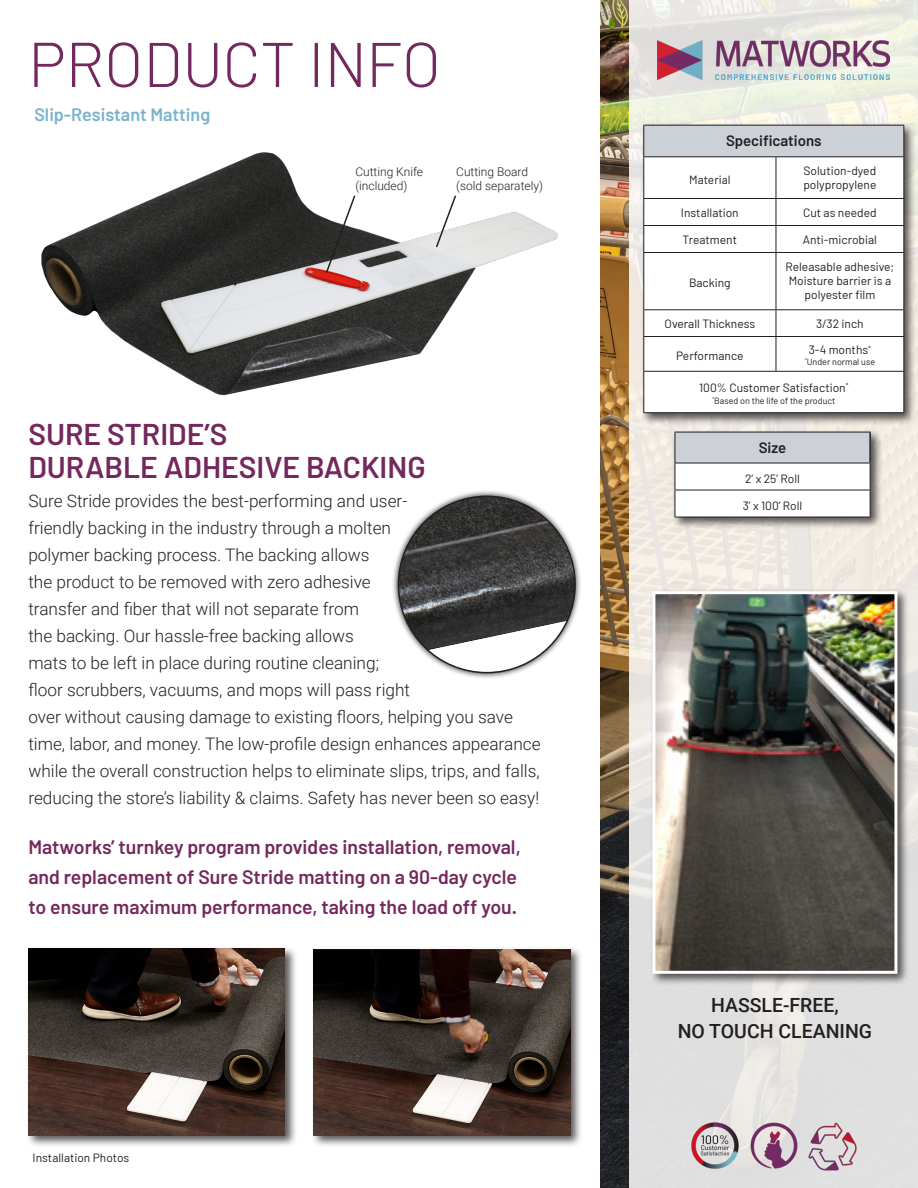
<style>
.page{position:relative;width:918px;height:1188px;background:#fff}
.page>*{position:absolute;margin:0;border:0;box-sizing:border-box;transform-origin:0 0}
.t1{font:300 63px "Barlow";color:#74295e}
.PB_-_Swatch_Lables{font:600 30px "Barlow";color:#74295e}
.t2{font:600 19.5px/30px "Barlow";color:#74295e}
.t3{font:500 19.5px "Roboto";color:#231f20}
.t4{font:600 18px "Barlow";color:#79b3cb}
.PB_-_Swatch_Lables-2{font:300 17.25px/27px "Roboto";color:#231f20}
.t5{font:600 15px "Barlow";color:#231f20}
.t6{font:12px/14.4px "Barlow";color:#231f20}
.PB_-_Swatch_Lables-3{font:300 12px/14.4px "Roboto";color:#231f20}
.t7{font:9px "Barlow";color:#231f20}
</style>
<div class="page">
<img style="left:41px;top:152px;width:517px;height:244px">
<svg style="left:435px;top:194px;width:22px;height:55px"></svg>
<svg style="left:325px;top:194px;width:32px;height:80px"></svg>
<img style="left:601px;top:0;width:29px;height:1188px">
<svg style="left:630px;top:0;width:288px;height:1188px;background:#e7e6e1"></svg>
<img style="left:658px;top:41px;width:232px;height:38px">
<div style="left:25px;top:945px;width:272px;height:203px;background:#231f20;opacity:.75"></div>
<img style="left:28px;top:949px;width:257px;height:187px">
<div style="left:311px;top:945px;width:272px;height:203px;background:#231f20;opacity:.75"></div>
<img style="left:314px;top:949px;width:256px;height:187px">
<div style="left:640px;top:122px;width:277px;height:304px;background:#231f20;opacity:.75"></div>
<div style="left:644px;top:125px;width:260px;height:32px;background:#cbd1d6"></div>
<svg style="left:644px;top:157px;width:259px;height:255px"></svg>
<hr style="left:643px;top:125px;width:133px;height:1px;background:#231f20">
<hr style="left:643px;top:126px;width:1px;height:30px;background:#231f20">
<hr style="left:776px;top:125px;width:128px;height:1px;background:#231f20">
<hr style="left:903px;top:126px;width:1px;height:30px;background:#231f20">
<hr style="left:643px;top:156px;width:133px;height:1px;background:#231f20">
<hr style="left:776px;top:156px;width:128px;height:1px;background:#231f20">
<hr style="left:643px;top:157px;width:1px;height:41px;background:#231f20">
<hr style="left:776px;top:157px;width:1px;height:41px;background:#231f20">
<hr style="left:903px;top:157px;width:1px;height:41px;background:#231f20">
<hr style="left:643px;top:198px;width:133px;height:1px;background:#231f20">
<hr style="left:776px;top:198px;width:128px;height:1px;background:#231f20">
<hr style="left:643px;top:225px;width:133px;height:1px;background:#231f20">
<svg style="left:643px;top:199px;width:1px;height:53px"></svg>
<hr style="left:776px;top:225px;width:128px;height:1px;background:#231f20">
<svg style="left:776px;top:199px;width:1px;height:53px"></svg>
<svg style="left:903px;top:199px;width:1px;height:53px"></svg>
<hr style="left:643px;top:252px;width:133px;height:1px;background:#231f20">
<hr style="left:643px;top:253px;width:1px;height:56px;background:#231f20">
<hr style="left:776px;top:252px;width:128px;height:1px;background:#231f20">
<hr style="left:776px;top:253px;width:1px;height:56px;background:#231f20">
<hr style="left:903px;top:253px;width:1px;height:56px;background:#231f20">
<hr style="left:643px;top:309px;width:133px;height:1px;background:#231f20">
<svg style="left:643px;top:310px;width:1px;height:26px"></svg>
<hr style="left:776px;top:309px;width:128px;height:1px;background:#231f20">
<svg style="left:776px;top:310px;width:1px;height:26px"></svg>
<svg style="left:903px;top:310px;width:1px;height:26px"></svg>
<hr style="left:643px;top:336px;width:133px;height:1px;background:#231f20">
<hr style="left:643px;top:337px;width:1px;height:34px;background:#231f20">
<hr style="left:776px;top:336px;width:128px;height:1px;background:#231f20">
<hr style="left:776px;top:337px;width:1px;height:34px;background:#231f20">
<hr style="left:903px;top:337px;width:1px;height:34px;background:#231f20">
<hr style="left:643px;top:371px;width:133px;height:1px;background:#231f20">
<hr style="left:643px;top:372px;width:1px;height:40px;background:#231f20">
<hr style="left:776px;top:371px;width:128px;height:1px;background:#231f20">
<hr style="left:903px;top:372px;width:1px;height:40px;background:#231f20">
<hr style="left:643px;top:412px;width:133px;height:1px;background:#231f20">
<hr style="left:776px;top:412px;width:128px;height:1px;background:#231f20">
<div style="left:672px;top:429px;width:211px;height:101px;background:#231f20;opacity:.75"></div>
<div style="left:675px;top:432px;width:195px;height:31px;background:#cbd1d6"></div>
<hr style="left:869px;top:432px;width:2px;height:31px;background:#231f20">
<hr style="left:675px;top:432px;width:196px;height:1px;background:#231f20">
<hr style="left:675px;top:432px;width:1px;height:31px;background:#231f20">
<svg style="left:675px;top:463px;width:196px;height:54px"></svg>
<hr style="left:675px;top:517px;width:196px;height:1px;background:#231f20">
<img style="left:691px;top:1121px;width:49px;height:49px">
<img style="left:808px;top:1121px;width:49px;height:51px">
<img style="left:750px;top:1121px;width:49px;height:49px">
<div style="left:392px;top:490px;width:190px;height:189px;background:#231f20;opacity:.8"></div>
<img style="left:398px;top:496px;width:177px;height:177px;border-radius:88px">
<div style="left:649px;top:588px;width:261px;height:398px;background:#231f20;opacity:.75"></div>
<img style="left:656px;top:595px;width:237px;height:375px">
<div style="left:652px;top:591px;width:245px;height:383px;border:3px solid #fff"></div>
<p class="t1" style="left:28px;top:25px;width:414px">PRODUCT INFO</p>
<p class="t4" style="left:34px;top:104px;width:177px">Slip-Resistant Matting</p>
<p class="PB_-_Swatch_Lables-3" style="left:355px;top:164px;width:69px">Cutting Knife (included)</p>
<p class="PB_-_Swatch_Lables-3" style="left:456px;top:164px;width:74px">Cutting Board</p>
<p class="PB_-_Swatch_Lables-3" style="left:456px;top:178px;width:88px">(sold separately)</p>
<p class="PB_-_Swatch_Lables" style="left:28px;top:416px;width:201px">SURE STRIDE’S</p>
<p class="PB_-_Swatch_Lables" style="left:28px;top:449px;width:399px">DURABLE ADHESIVE BACKING</p>
<p class="PB_-_Swatch_Lables-2" style="left:28px;top:487px;width:514px">Sure Stride provides the best-performing and user-<br>friendly backing in the industry through a molten<br>polymer backing process. The backing allows<br>the product to be removed with zero adhesive<br>transfer and fiber that will not separate from<br>the backing. Our hassle-free backing allows<br>mats to be left in place during routine cleaning;<br>floor scrubbers, vacuums, and mops will pass right<br>over without causing damage to existing floors, helping you save time, labor, and money. The low-profile design enhances appearance while the overall construction helps to eliminate slips, trips, and falls, reducing the store’s liability &amp; claims. Safety has never been so easy!</p>
<p class="t2" style="left:28px;top:832px;width:494px">Matworks’ turnkey program provides installation, removal, and replacement of Sure Stride matting on a 90-day cycle to ensure maximum performance, taking the load off you.</p>
<p class="t6" style="left:33px;top:1150px;width:98px">Installation Photos</p>
<p class="t5" style="left:726px;top:131px;width:97px">Specifications</p>
<p class="t6" style="left:689px;top:172px;width:43px">Material</p>
<p class="t6" style="left:803px;top:163px;width:74px">Solution-dyed polypropylene</p>
<p class="t6" style="left:681px;top:205px;width:59px">Installation</p>
<p class="t6" style="left:803px;top:205px;width:75px">Cut as needed</p>
<p class="t6" style="left:683px;top:232px;width:56px">Treatment</p>
<p class="t6" style="left:803px;top:232px;width:76px">Anti-microbial</p>
<p class="t6" style="left:689px;top:275px;width:43px">Backing</p>
<p class="t6" style="left:785px;top:259px;width:110px">Releasable adhesive;</p>
<p class="t6" style="left:789px;top:273px;width:104px;text-align:center">Moisture barrier is a polyester film</p>
<p class="t6" style="left:665px;top:316px;width:92px">Overall Thickness</p>
<p class="t6" style="left:816px;top:316px;width:49px">3/32 inch</p>
<p class="t6" style="left:676px;top:348px;width:69px">Performance</p>
<p class="t6" style="left:809px;top:343px;width:64px">3-4 months<sup>*</sup></p>
<p class="t7" style="left:805px;top:356px;width:72px"><sup>*</sup>Under normal use</p>
<p class="t6" style="left:699px;top:380px;width:151px">100% Customer Satisfaction<sup>*</sup></p>
<p class="t7" style="left:712px;top:395px;width:125px"><sup>*</sup>Based on the life of the product</p>
<p class="t5" style="left:759px;top:438px;width:29px">Size</p>
<p class="t6" style="left:745px;top:471px;width:56px">2’ x 25’ Roll</p>
<p class="t6" style="left:743px;top:498px;width:61px">3’ x 100’ Roll</p>
<p class="t3" style="left:711px;top:992px;width:129px">HASSLE-FREE,</p>
<p class="t3" style="left:678px;top:1017px;width:196px">NO TOUCH CLEANING</p>
</div>
